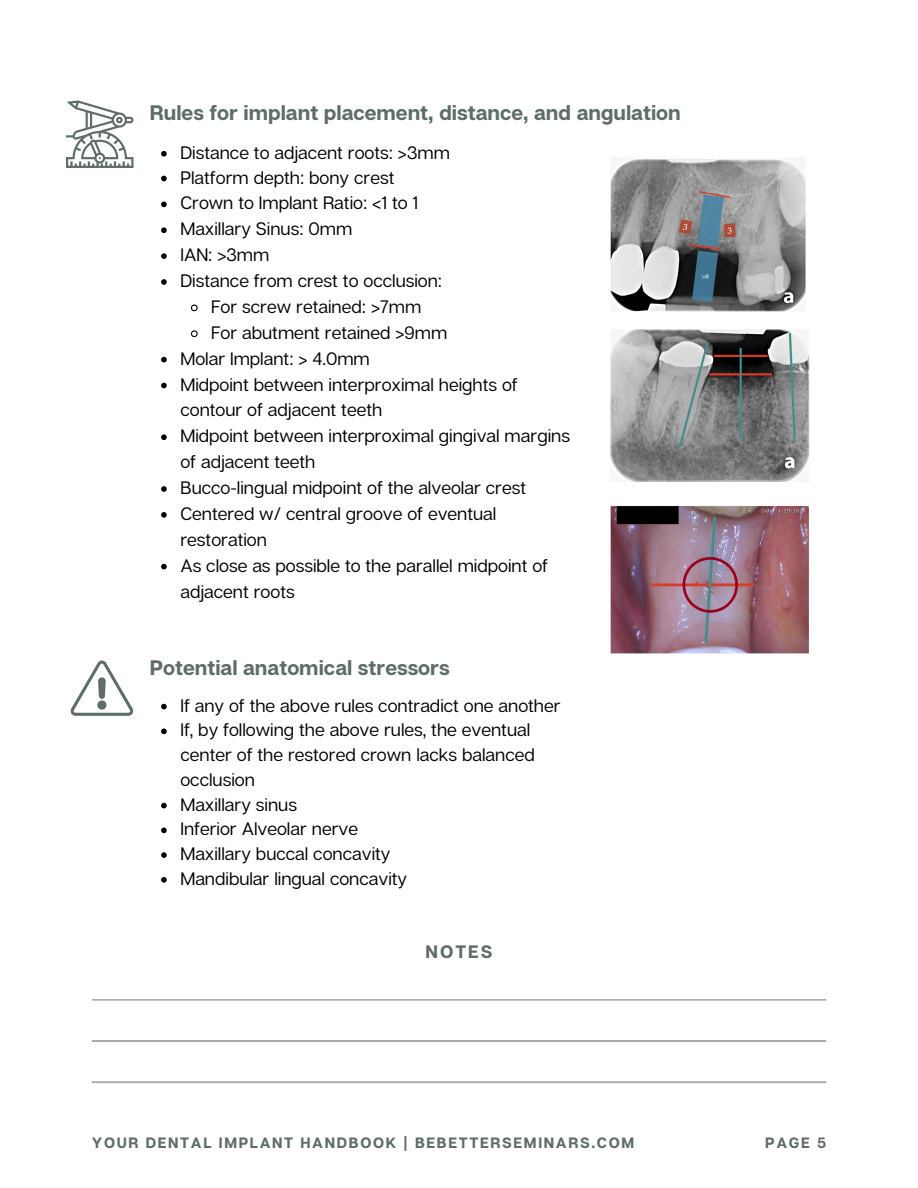
<style>
.page{position:relative;width:918px;height:1188px;background:#fff}
.page>*{position:absolute;margin:0;border:0;box-sizing:border-box;transform-origin:0 0}
.t1{font:700 21px "Articulat CF";color:#5e6c6a}
.t2{font:18px/24.8px "Articulat CF";color:#000}
.t3{font:700 18px "Articulat CF";letter-spacing:.11em;color:#5e6c6a}
.t4{font:700 15px "Articulat CF";letter-spacing:.11em;color:#5e6c6a}
</style>
<div class="page">
<svg style="left:70px;top:660px;width:63px;height:56px"></svg>
<img style="left:610px;top:159px;width:196px;height:153px">
<img style="left:610px;top:329px;width:200px;height:153px">
<img style="left:610px;top:505px;width:199px;height:149px">
<svg style="left:161px;top:151px;width:6px;height:6px"></svg>
<svg style="left:161px;top:176px;width:6px;height:5px"></svg>
<svg style="left:161px;top:202px;width:6px;height:5px"></svg>
<svg style="left:161px;top:227px;width:6px;height:6px"></svg>
<svg style="left:161px;top:253px;width:6px;height:6px"></svg>
<svg style="left:161px;top:279px;width:6px;height:6px"></svg>
<svg style="left:190px;top:304px;width:8px;height:8px"></svg>
<svg style="left:190px;top:330px;width:8px;height:8px"></svg>
<svg style="left:161px;top:357px;width:6px;height:5px"></svg>
<svg style="left:161px;top:383px;width:6px;height:5px"></svg>
<svg style="left:161px;top:434px;width:6px;height:6px"></svg>
<svg style="left:161px;top:486px;width:6px;height:6px"></svg>
<svg style="left:161px;top:512px;width:6px;height:6px"></svg>
<svg style="left:161px;top:564px;width:6px;height:5px"></svg>
<svg style="left:161px;top:704px;width:6px;height:5px"></svg>
<svg style="left:161px;top:729px;width:6px;height:5px"></svg>
<svg style="left:161px;top:803px;width:6px;height:5px"></svg>
<svg style="left:161px;top:828px;width:6px;height:5px"></svg>
<svg style="left:161px;top:852px;width:6px;height:6px"></svg>
<svg style="left:161px;top:877px;width:6px;height:6px"></svg>
<svg style="left:92px;top:999px;width:734px;height:2px"></svg>
<svg style="left:92px;top:1040px;width:734px;height:2px"></svg>
<svg style="left:92px;top:1082px;width:734px;height:1px"></svg>
<svg style="left:66px;top:100px;width:68px;height:68px"></svg>
<p class="t1" style="left:150px;top:99px;width:533px">Rules for implant placement, distance, and angulation</p>
<p class="t2" style="left:180px;top:140px;width:271px">Distance to adjacent roots: &gt;3mm</p>
<p class="t2" style="left:180px;top:164px;width:216px">Platform depth: bony crest</p>
<p class="t2" style="left:180px;top:190px;width:239px">Crown to Implant Ratio: &lt;1 to 1</p>
<p class="t2" style="left:180px;top:216px;width:173px">Maxillary Sinus: 0mm</p>
<p class="t2" style="left:180px;top:242px;width:91px">IAN: &gt;3mm</p>
<p class="t2" style="left:180px;top:268px;width:263px">Distance from crest to occlusion:</p>
<p class="t2" style="left:211px;top:294px;width:212px">For screw retained: &gt;7mm</p>
<p class="t2" style="left:211px;top:320px;width:238px">For abutment retained &gt;9mm</p>
<p class="t2" style="left:180px;top:345px;width:191px">Molar Implant: &gt; 4.0mm</p>
<p class="t2" style="left:180px;top:371px;width:339px">Midpoint between interproximal heights of</p>
<p class="t2" style="left:180px;top:397px;width:203px">contour of adjacent teeth</p>
<p class="t2" style="left:180px;top:423px;width:391px">Midpoint between interproximal gingival margins</p>
<p class="t2" style="left:180px;top:449px;width:137px">of adjacent teeth</p>
<p class="t2" style="left:180px;top:475px;width:347px">Bucco-lingual midpoint of the alveolar crest</p>
<p class="t2" style="left:180px;top:501px;width:318px">Centered w/ central groove of eventual</p>
<p class="t2" style="left:180px;top:527px;width:88px">restoration</p>
<p class="t2" style="left:180px;top:552px;width:369px">As close as possible to the parallel midpoint of</p>
<p class="t2" style="left:180px;top:578px;width:116px">adjacent roots</p>
<p class="t1" style="left:150px;top:654px;width:301px">Potential anatomical stressors</p>
<p class="t2" style="left:180px;top:692px;width:382px">If any of the above rules contradict one another<br>If, by following the above rules, the eventual center of the restored crown lacks balanced occlusion<br>Maxillary sinus<br>Inferior Alveolar nerve<br>Maxillary buccal concavity<br>Mandibular lingual concavity</p>
<p class="t3" style="left:426px;top:940px;width:68px">NOTES</p>
<p class="t4" style="left:92px;top:1133px;width:544px">YOUR DENTAL IMPLANT HANDBOOK | BEBETTERSEMINARS.COM</p>
<p class="t4" style="left:765px;top:1133px;width:62px">PAGE 5</p>
</div>
